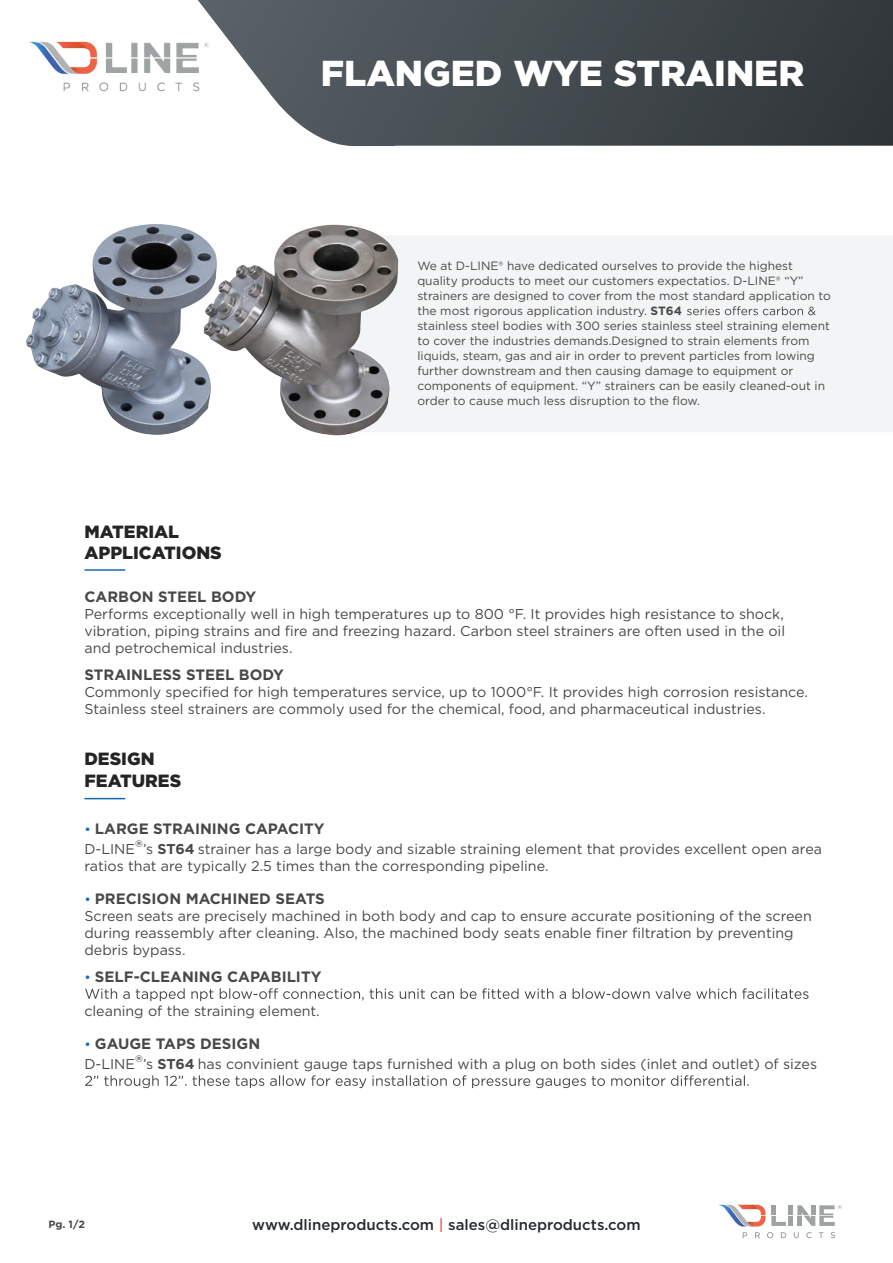
<style>
.page{position:relative;width:893px;height:1263px;background:#fff}
.page>*{position:absolute;margin:0;border:0;box-sizing:border-box;transform-origin:0 0}
.t1{font:900 36px "Gotham";color:#fff}
.t2{font:900 17.7px/21.1px "Gotham";color:#242424}
.t3{font:700 15px "Gotham";color:#494849}
.t4{font:500 15px "Gotham";color:#252b2f}
.t5{font:14.25px/17.1px "Gotham";color:#494848}
.t6{font:14.25px/17.1px "Gotham";color:#494849;text-align:justify}
.t7{font:14.25px/17.1px "Gotham";color:#4a484a}
.t8{font:12px/15px "Gotham";color:#494848}
.t9{font:700 10.5px "Gotham";color:#474847}
.s1{font-weight:700}
.s2{font-weight:400;font-size:13.5px;color:#1869b4}
.s3{font-size:19.5px}
.s4{color:#ec644a}
</style>
<div class="page">
<div style="left:443px;top:236px;width:450px;height:196px;background:#f3f4f5"></div>
<img style="left:28px;top:41px;width:170px;height:51px">
<svg style="left:198px;top:0;width:695px;height:146px;background:#4c5357"></svg>
<hr style="left:789px;top:1205px;width:4px;height:10px;background:#9fa2a3">
<hr style="left:789px;top:1216px;width:4px;height:10px;background:#9fa2a3">
<div style="left:771px;top:1205px;width:5px;height:10px;background:#9fa2a3"></div>
<svg style="left:771px;top:1216px;width:15px;height:10px"></svg>
<svg style="left:797px;top:1205px;width:45px;height:21px"></svg>
<svg style="left:719px;top:1205px;width:46px;height:21px"></svg>
<svg style="left:743px;top:1232px;width:4px;height:6px"></svg>
<svg style="left:755px;top:1232px;width:5px;height:6px"></svg>
<svg style="left:767px;top:1232px;width:6px;height:6px"></svg>
<svg style="left:781px;top:1232px;width:5px;height:6px"></svg>
<svg style="left:794px;top:1232px;width:5px;height:6px"></svg>
<svg style="left:806px;top:1232px;width:6px;height:6px"></svg>
<svg style="left:819px;top:1232px;width:4px;height:6px"></svg>
<svg style="left:831px;top:1232px;width:4px;height:6px"></svg>
<hr style="left:84px;top:569px;width:41px;height:2px;background:#1869b4">
<hr style="left:84px;top:798px;width:41px;height:1px;background:#1869b4">
<svg style="left:85px;top:988px;width:723px;height:13px"></svg>
<svg style="left:85px;top:1075px;width:664px;height:13px"></svg>
<svg style="left:687px;top:306px;width:128px;height:9px"></svg>
<img style="left:26px;top:112px;width:247px;height:323px">
<img style="left:179px;top:122px;width:264px;height:314px">
<h1 class="t1" style="left:321px;top:48px;width:485px">FLANGED WYE STRAINER</h1>
<p class="t8" style="left:417px;top:258px;width:415px">We at D-LINE® have dedicated ourselves to provide the highest quality products to meet our customers expectatios. D-LINE® “Y” strainers are designed to cover from the most standard application to the most rigorous application industry. <span class="s1">ST64<br></span>stainless steel bodies with 300 series stainless steel straining element to cover the industries demands.Designed to strain elements from liquids, steam, gas and air in order to prevent particles from lowing further downstream and then causing damage to equipment or components of equipment. “Y” strainers can be easily cleaned-out in order to cause much less disruption to the flow.</p>
<h2 class="t2" style="left:84px;top:521px;width:139px">MATERIAL<br>APPLICATIONS</h2>
<p class="t3" style="left:84px;top:587px;width:173px">CARBON STEEL BODY</p>
<p class="t6" style="left:84px;top:605px;width:702px">Performs exceptionally well in high temperatures up to 800 °F. It provides high resistance to shock, vibration, piping strains and fire and freezing hazard. Carbon steel strainers are often used in the oil and petrochemical industries.</p>
<p class="t3" style="left:84px;top:665px;width:201px">STRAINLESS STEEL BODY</p>
<p class="t7" style="left:84px;top:683px;width:725px">Commonly specified for high temperatures service, up to 1000°F. It provides high corrosion resistance.<br>Stainless steel strainers are commoly used for the chemical, food, and pharmaceutical industries.</p>
<h2 class="t2" style="left:84px;top:748px;width:98px">DESIGN<br>FEATURES</h2>
<p class="t3" style="left:84px;top:819px;width:242px"><span class="s2">•</span> LARGE STRAINING CAPACITY</p>
<p class="t5" style="left:84px;top:840px;width:739px">D-LINE<span class="s3">®</span>’s <span class="s1">ST64</span> strainer has a large body and sizable straining element that provides excellent open area ratios that are typically 2.5 times than the corresponding pipeline.</p>
<p class="t3" style="left:84px;top:889px;width:242px"><span class="s2">•</span> PRECISION MACHINED SEATS</p>
<p class="t5" style="left:84px;top:907px;width:729px">Screen seats are precisely machined in both body and cap to ensure accurate positioning of the screen during reassembly after cleaning. Also, the machined body seats enable finer filtration by preventing debris bypass.</p>
<p class="t3" style="left:84px;top:966px;width:239px"><span class="s2">•</span> SELF-CLEANING CAPABILITY</p>
<p class="t5" style="left:84px;top:1002px;width:237px">cleaning of the straining element.</p>
<p class="t3" style="left:84px;top:1034px;width:177px"><span class="s2">•</span> GAUGE TAPS DESIGN</p>
<p class="t5" style="left:84px;top:1055px;width:734px">D-LINE<span class="s3">®</span>’s <span class="s1">ST64</span> has convinient gauge taps furnished with a plug on both sides (inlet and outlet) of sizes</p>
<p class="t9" style="left:48px;top:1217px;width:38px">Pg. 1/2</p>
<p class="t4" style="left:252px;top:1214px;width:390px">www.dlineproducts.com <span class="s4">|</span> sales@dlineproducts.com</p>
</div>
